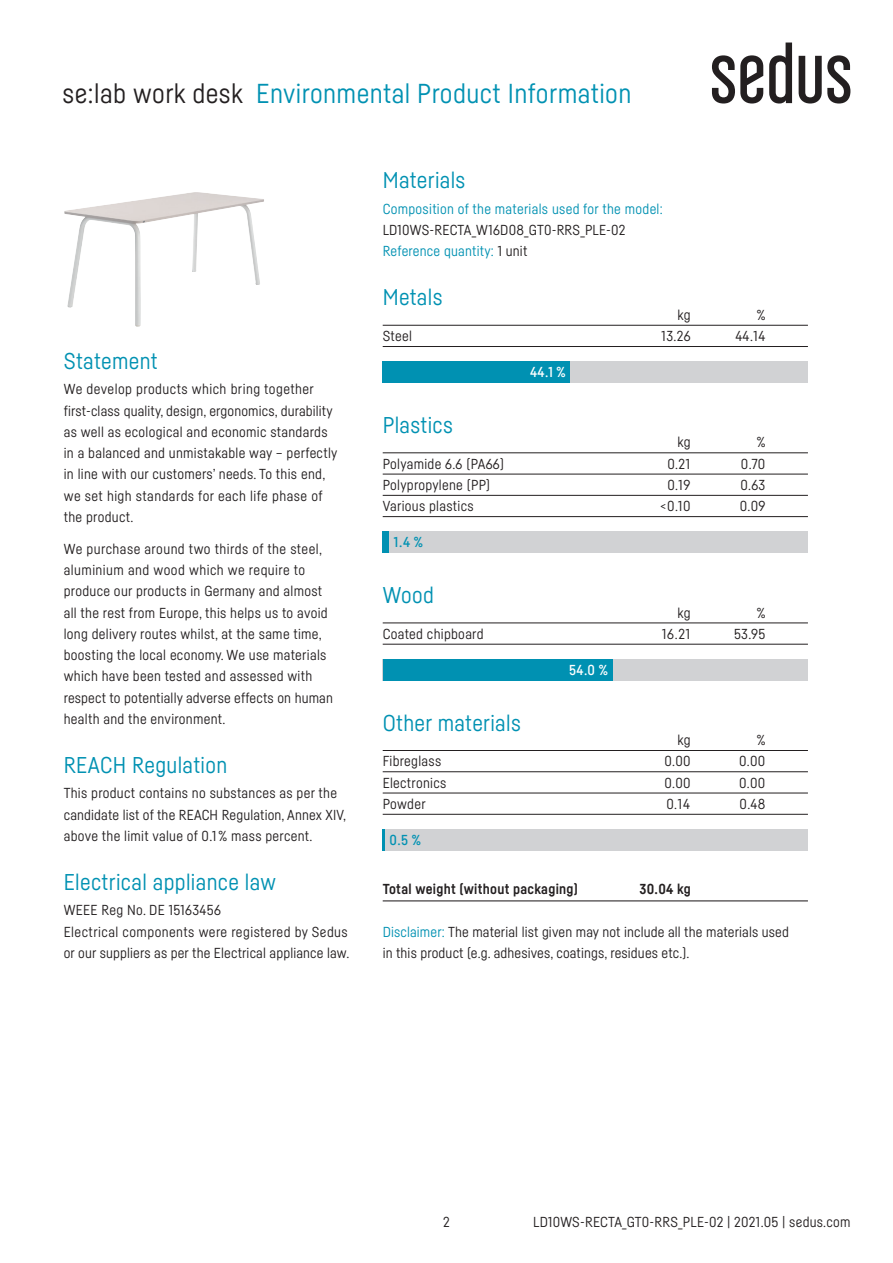
<style>
.page{position:relative;width:893px;height:1263px;background:#fff}
.page>*{position:absolute;margin:0;border:0;box-sizing:border-box;transform-origin:0 0}
.t1{font:27px "Sedus Sans";letter-spacing:.015em;color:#0091b2}
.t2{font:22.5px "Sedus Sans";letter-spacing:.015em;color:#0091b2}
.t3{font:14.25px/21.3px "Sedus Sans";letter-spacing:.02em;color:#231f20}
.t4{font:14.25px "Sedus Sans";letter-spacing:.02em;color:#0091b2}
.t5{font:700 14.25px "Sedus Sans";letter-spacing:.02em;color:#231f20}
.t6{font:500 14.25px "Sedus Sans";color:#fff}
.t7{font:500 14.25px "Sedus Sans";color:#0091b2}
.s1{color:#231f20}
.s2{color:#0091b2}
</style>
<div class="page">
<svg style="left:712px;top:55px;width:51px;height:49px"></svg>
<svg style="left:769px;top:43px;width:23px;height:61px"></svg>
<svg style="left:799px;top:55px;width:51px;height:49px"></svg>
<img style="left:64px;top:192px;width:200px;height:135px">
<hr style="left:383px;top:325px;width:425px;height:1px;background:#231f20">
<hr style="left:383px;top:346px;width:425px;height:1px;background:#231f20">
<div style="left:383px;top:361px;width:425px;height:22px;background:#d1d2d4"></div>
<div style="left:383px;top:361px;width:187px;height:22px;background:#0091b2"></div>
<hr style="left:383px;top:453px;width:425px;height:1px;background:#231f20">
<hr style="left:383px;top:474px;width:425px;height:1px;background:#231f20">
<hr style="left:383px;top:495px;width:425px;height:1px;background:#231f20">
<hr style="left:383px;top:516px;width:425px;height:1px;background:#231f20">
<div style="left:383px;top:531px;width:425px;height:22px;background:#d1d2d4"></div>
<div style="left:383px;top:531px;width:6px;height:22px;background:#0091b2"></div>
<hr style="left:383px;top:750px;width:425px;height:1px;background:#231f20">
<hr style="left:383px;top:771px;width:425px;height:1px;background:#231f20">
<hr style="left:383px;top:793px;width:425px;height:1px;background:#231f20">
<hr style="left:383px;top:814px;width:425px;height:1px;background:#231f20">
<div style="left:383px;top:829px;width:425px;height:21px;background:#d1d2d4"></div>
<hr style="left:383px;top:900px;width:425px;height:1px;background:#231f20">
<hr style="left:383px;top:623px;width:425px;height:1px;background:#231f20">
<hr style="left:383px;top:644px;width:425px;height:1px;background:#231f20">
<div style="left:383px;top:659px;width:425px;height:21px;background:#d1d2d4"></div>
<div style="left:383px;top:659px;width:229px;height:21px;background:#0091b2"></div>
<hr style="left:383px;top:829px;width:2px;height:21px;background:#0091b2">
<h1 class="t1" style="left:63px;top:77px;width:570px"><span class="s1">se:lab work desk</span> Environmental Product Information</h1>
<h2 class="t2" style="left:383px;top:167px;width:84px">Materials</h2>
<p class="t4" style="left:383px;top:200px;width:282px">Composition of the materials used for the model:</p>
<p class="t3" style="left:383px;top:219px;width:244px">LD10WS-RECTA_W16D08_GT0-RRS_PLE-02<br><span class="s2">Reference quantity:</span> 1 unit</p>
<h2 class="t2" style="left:383px;top:284px;width:61px">Metals</h2>
<p class="t3" style="left:678px;top:304px;width:15px">kg</p>
<p class="t3" style="left:757px;top:304px;width:10px">%</p>
<h2 class="t2" style="left:64px;top:348px;width:95px">Statement</h2>
<p class="t3" style="left:64px;top:378px;width:275px">We develop products which bring together first-class quality, design, ergonomics, durability as well as ecological and economic standards in a balanced and unmistakable way – perfectly in line with our customers’ needs. To this end, we set high standards for each life phase of the product.</p>
<p class="t3" style="left:64px;top:538px;width:271px">We purchase around two thirds of the steel, aluminium and wood which we require to produce our products in Germany and almost all the rest from Europe, this helps us to avoid long delivery routes whilst, at the same time, boosting the local economy. We use materials which have been tested and assessed with respect to potentially adverse effects on human health and the environment.</p>
<h2 class="t2" style="left:64px;top:752px;width:165px">REACH Regulation</h2>
<p class="t3" style="left:64px;top:782px;width:284px">This product contains no substances as per the candidate list of the REACH Regulation, Annex XIV, above the limit value of 0.1 % mass percent.</p>
<h2 class="t2" style="left:64px;top:868px;width:214px">Electrical appliance law</h2>
<p class="t3" style="left:64px;top:899px;width:287px">WEEE Reg No. DE 15163456<br>Electrical components were registered by Sedus or our suppliers as per the Electrical appliance law.</p>
<p class="t3" style="left:383px;top:325px;width:31px">Steel</p>
<p class="t3" style="left:661px;top:325px;width:31px">13.26</p>
<p class="t3" style="left:735px;top:325px;width:32px">44.14</p>
<h2 class="t2" style="left:383px;top:411px;width:72px">Plastics</h2>
<p class="t6" style="left:530px;top:364px;width:37px">44.1 %</p>
<p class="t3" style="left:678px;top:431px;width:15px">kg</p>
<p class="t3" style="left:757px;top:431px;width:10px">%</p>
<p class="t3" style="left:383px;top:453px;width:123px">Polyamide 6.6 (PA66)</p>
<p class="t3" style="left:668px;top:453px;width:24px">0.21</p>
<p class="t3" style="left:741px;top:453px;width:26px">0.70</p>
<p class="t3" style="left:383px;top:474px;width:109px">Polypropylene (PP)</p>
<p class="t3" style="left:667px;top:474px;width:24px">0.19</p>
<p class="t3" style="left:740px;top:474px;width:27px">0.63</p>
<p class="t3" style="left:383px;top:495px;width:92px">Various plastics</p>
<p class="t3" style="left:660px;top:495px;width:32px">&lt;0.10</p>
<p class="t3" style="left:740px;top:495px;width:27px">0.09</p>
<p class="t7" style="left:394px;top:534px;width:31px">1.4 %</p>
<h2 class="t2" style="left:383px;top:581px;width:53px">Wood</h2>
<p class="t3" style="left:678px;top:601px;width:15px">kg</p>
<p class="t3" style="left:757px;top:601px;width:10px">%</p>
<p class="t3" style="left:383px;top:623px;width:102px">Coated chipboard</p>
<p class="t3" style="left:662px;top:623px;width:30px">16.21</p>
<p class="t3" style="left:734px;top:623px;width:33px">53.95</p>
<p class="t6" style="left:569px;top:661px;width:40px">54.0 %</p>
<h2 class="t2" style="left:383px;top:709px;width:140px">Other materials</h2>
<p class="t3" style="left:678px;top:729px;width:15px">kg</p>
<p class="t3" style="left:757px;top:729px;width:10px">%</p>
<p class="t3" style="left:383px;top:750px;width:60px">Fibreglass</p>
<p class="t3" style="left:664px;top:750px;width:28px">0.00</p>
<p class="t3" style="left:739px;top:750px;width:28px">0.00</p>
<p class="t3" style="left:383px;top:772px;width:65px">Electronics</p>
<p class="t3" style="left:664px;top:772px;width:28px">0.00</p>
<p class="t3" style="left:739px;top:772px;width:28px">0.00</p>
<p class="t3" style="left:383px;top:793px;width:45px">Powder</p>
<p class="t3" style="left:666px;top:793px;width:25px">0.14</p>
<p class="t3" style="left:740px;top:793px;width:27px">0.48</p>
<p class="t7" style="left:390px;top:831px;width:33px">0.5 %</p>
<p class="t5" style="left:383px;top:880px;width:197px">Total weight (without packaging)</p>
<p class="t5" style="left:639px;top:880px;width:53px">30.04 kg</p>
<p class="t3" style="left:383px;top:920px;width:408px"><span class="s2">Disclaimer:</span> The material list given may not include all the materials used in this product (e.g. adhesives, coatings, residues etc.).</p>
<p class="t3" style="left:443px;top:1211px;width:8px">2</p>
<p class="t3" style="left:533px;top:1211px;width:319px">LD10WS-RECTA_GT0-RRS_PLE-02 | 2021.05 | sedus.com</p>
</div>
